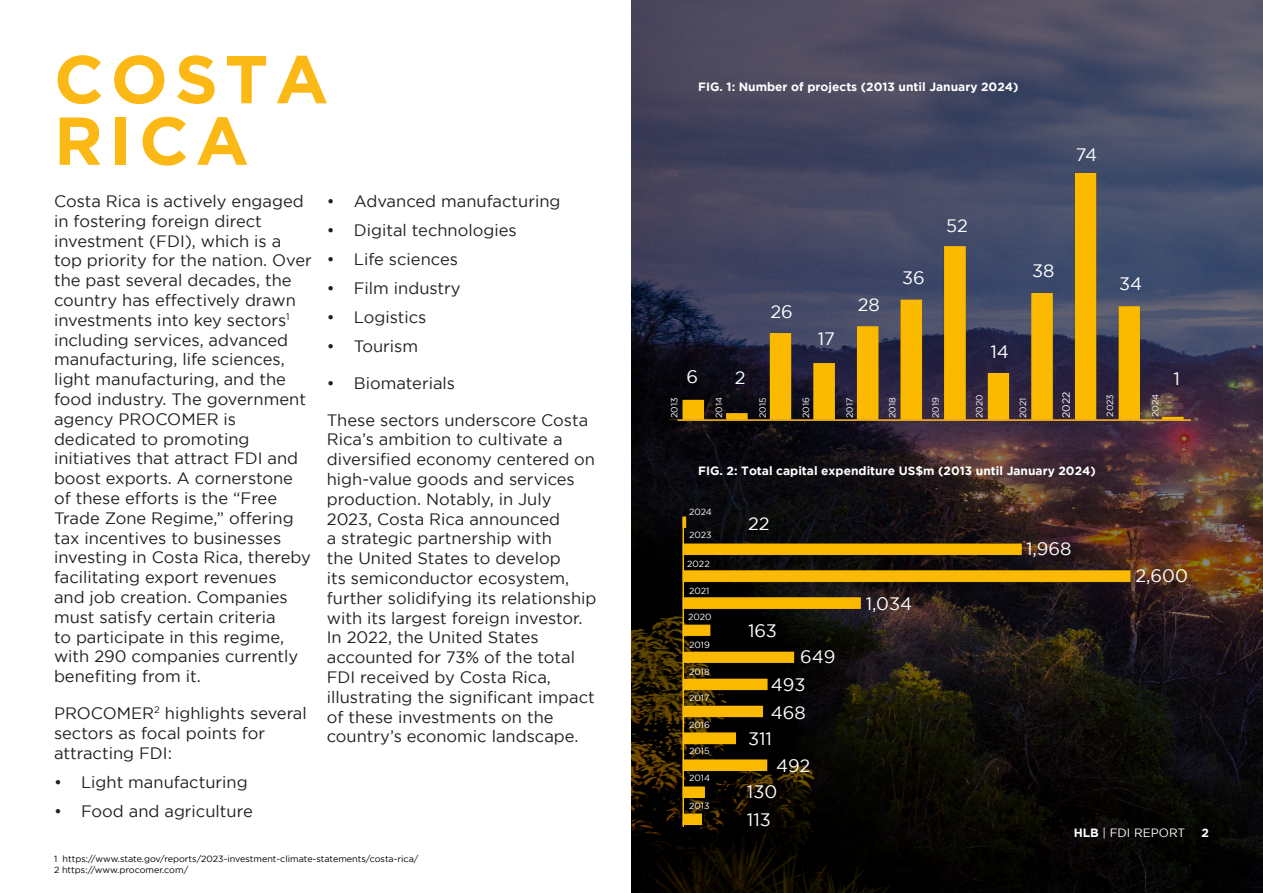
<style>
.page{position:relative;width:1263px;height:893px;background:#fff}
.page>*{position:absolute;margin:0;border:0;box-sizing:border-box;transform-origin:0 0}
.Main_head_-_Dark_Grey{font:700 67.5px "Gotham";letter-spacing:.1em;color:#fcb814}
.t1{font:18px "Gotham";color:#fff}
.t2{font:16.5px/19.8px "Gotham";color:#231f20}
.t3{font:700 12px "Gotham";color:#fff}
.t4{font:12px "Gotham";color:#fff}
.t5{font:10.5px "Gotham";color:#fff}
.t6{font:9px "Gotham";color:#000}
.t7{font:9px "Gotham";color:#fff}
.s1{font-weight:700}
</style>
<div class="page">
<svg style="left:631px;top:0;width:632px;height:893px;background:#322d37"></svg>
<img style="left:663px;top:145px;width:539px;height:282px">
<img style="left:674px;top:500px;width:510px;height:327px">
<hr style="left:677px;top:419px;width:514px;height:2px;background:#fcb814">
<hr style="left:682px;top:517px;width:2px;height:310px;background:#fcb814">
<p class="Main_head_-_Dark_Grey" style="left:54px;top:40px;width:276px">COSTA</p>
<p class="Main_head_-_Dark_Grey" style="left:54px;top:102px;width:196px">RICA</p>
<p class="t2" style="left:54px;top:191px;width:259px">Costa Rica is actively engaged in fostering foreign direct investment (FDI), which is a top priority for the nation. Over the past several decades, the country has effectively drawn investments into key sectors<sup>1 </sup>including services, advanced manufacturing, life sciences, light manufacturing, and the food industry. The government agency PROCOMER is dedicated to promoting initiatives that attract FDI and boost exports. A cornerstone of these efforts is the “Free<br>Trade Zone Regime,” offering tax incentives to businesses investing in Costa Rica, thereby facilitating export revenues<br>and job creation. Companies must satisfy certain criteria<br>to participate in this regime, with 290 companies currently benefiting from it.</p>
<p class="t2" style="left:54px;top:703px;width:254px">PROCOMER<sup>2</sup> highlights several sectors as focal points for attracting FDI:</p>
<p class="t2" style="left:54px;top:772px;width:195px">• Light manufacturing</p>
<p class="t2" style="left:54px;top:801px;width:200px">• Food and agriculture</p>
<p class="t2" style="left:327px;top:191px;width:235px">• Advanced manufacturing</p>
<p class="t2" style="left:327px;top:220px;width:191px">• Digital technologies</p>
<p class="t2" style="left:327px;top:249px;width:133px">• Life sciences</p>
<p class="t2" style="left:327px;top:278px;width:135px">• Film industry</p>
<p class="t2" style="left:327px;top:307px;width:101px">• Logistics</p>
<p class="t2" style="left:327px;top:336px;width:93px">• Tourism</p>
<p class="t2" style="left:327px;top:373px;width:130px">• Biomaterials</p>
<p class="t2" style="left:327px;top:410px;width:271px">These sectors underscore Costa<br>Rica’s ambition to cultivate a diversified economy centered on high-value goods and services production. Notably, in July<br>2023, Costa Rica announced<br>a strategic partnership with<br>the United States to develop<br>its semiconductor ecosystem, further solidifying its relationship with its largest foreign investor.<br>In 2022, the United States accounted for 73% of the total<br>FDI received by Costa Rica, illustrating the significant impact of these investments on the country’s economic landscape.</p>
<p class="t6" style="left:54px;top:854px;width:366px">1 https://www.state.gov/reports/2023-investment-climate-statements/costa-rica/</p>
<p class="t6" style="left:54px;top:864px;width:136px">2 https://www.procomer.com/</p>
<p class="t3" style="left:698px;top:80px;width:322px">FIG. 1: Number of projects (2013 until January 2024)</p>
<p class="t1" style="left:1076px;top:144px;width:23px">74</p>
<p class="t1" style="left:946px;top:216px;width:23px">52</p>
<p class="t1" style="left:902px;top:267px;width:24px">36</p>
<p class="t1" style="left:1032px;top:261px;width:24px">38</p>
<p class="t1" style="left:1119px;top:274px;width:25px">34</p>
<p class="t1" style="left:770px;top:301px;width:24px">26</p>
<p class="t1" style="left:858px;top:295px;width:24px">28</p>
<p class="t1" style="left:818px;top:329px;width:19px">17</p>
<p class="t1" style="left:990px;top:342px;width:20px">14</p>
<p class="t1" style="left:687px;top:366px;width:13px">6</p>
<p class="t1" style="left:735px;top:367px;width:12px">2</p>
<p class="t1" style="left:1173px;top:368px;width:8px">1</p>
<p class="t7" style="left:669px;top:418px;width:22px;rotate:-90deg">2013</p>
<p class="t7" style="left:714px;top:418px;width:23px;rotate:-90deg">2014</p>
<p class="t7" style="left:757px;top:418px;width:22px;rotate:-90deg">2015</p>
<p class="t7" style="left:801px;top:418px;width:22px;rotate:-90deg">2016</p>
<p class="t7" style="left:845px;top:418px;width:22px;rotate:-90deg">2017</p>
<p class="t7" style="left:887px;top:418px;width:22px;rotate:-90deg">2018</p>
<p class="t7" style="left:931px;top:418px;width:22px;rotate:-90deg">2019</p>
<p class="t7" style="left:974px;top:418px;width:25px;rotate:-90deg">2020</p>
<p class="t7" style="left:1018px;top:418px;width:22px;rotate:-90deg">2021</p>
<p class="t5" style="left:1060px;top:418px;width:28px;rotate:-90deg">2022</p>
<p class="t7" style="left:1105px;top:417px;width:24px;rotate:-90deg">2023</p>
<p class="t7" style="left:1150px;top:417px;width:24px;rotate:-90deg">2024</p>
<p class="t3" style="left:698px;top:463px;width:399px">FIG. 2: Total capital expenditure US$m (2013 until January 2024)</p>
<p class="t7" style="left:689px;top:507px;width:24px">2024</p>
<p class="t7" style="left:689px;top:530px;width:24px">2023</p>
<p class="t7" style="left:687px;top:558px;width:24px">2022</p>
<p class="t1" style="left:748px;top:514px;width:23px">22</p>
<p class="t1" style="left:1026px;top:539px;width:47px">1,968</p>
<p class="t7" style="left:689px;top:586px;width:22px">2021</p>
<p class="t7" style="left:688px;top:612px;width:25px">2020</p>
<p class="t7" style="left:689px;top:640px;width:22px">2019</p>
<p class="t7" style="left:689px;top:666px;width:22px">2018</p>
<p class="t7" style="left:689px;top:693px;width:22px">2017</p>
<p class="t7" style="left:689px;top:719px;width:22px">2016</p>
<p class="t7" style="left:689px;top:746px;width:22px">2015</p>
<p class="t7" style="left:689px;top:773px;width:23px">2014</p>
<p class="t7" style="left:689px;top:800px;width:22px">2013</p>
<p class="t1" style="left:748px;top:621px;width:30px">163</p>
<p class="t1" style="left:800px;top:647px;width:37px">649</p>
<p class="t1" style="left:771px;top:675px;width:36px">493</p>
<p class="t1" style="left:771px;top:702px;width:37px">468</p>
<p class="t1" style="left:748px;top:729px;width:25px">311</p>
<p class="t1" style="left:776px;top:755px;width:36px">492</p>
<p class="t1" style="left:747px;top:782px;width:32px">130</p>
<p class="t1" style="left:747px;top:810px;width:25px">113</p>
<p class="t1" style="left:866px;top:594px;width:48px">1,034</p>
<p class="t1" style="left:1135px;top:566px;width:54px">2,600</p>
<p class="t4" style="left:1074px;top:826px;width:113px"><span class="s1">HLB</span> | FDI REPORT</p>
<p class="t3" style="left:1201px;top:826px;width:9px">2</p>
</div>
